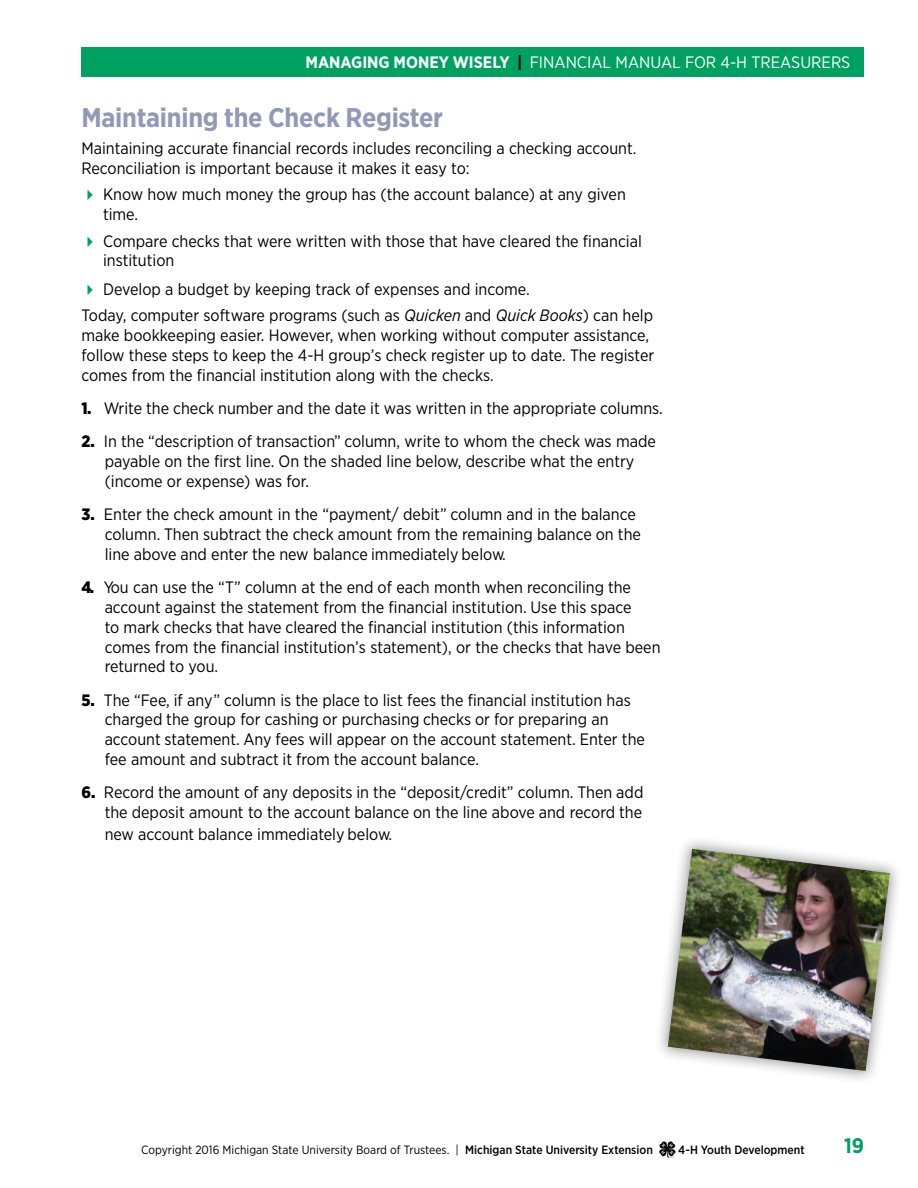
<style>
.page{position:relative;width:918px;height:1188px;background:#fff}
.page>*{position:absolute;margin:0;border:0;box-sizing:border-box;transform-origin:0 0}
.t1{font:700 27px "Gotham Narrow";letter-spacing:-.01em;color:#909ab7}
.t2{font:700 21px "Gotham Narrow";color:#00a160}
.Body{font:16.5px/19.8px "Gotham Narrow";color:#000}
.t3{font:16.5px "Gotham Narrow";color:#fff}
.t4{font:12px "Gotham Narrow";color:#000}
.t5{font:500 12px "Gotham Narrow";color:#000}
.s1{font-weight:700}
.s2{font-weight:700;color:#000}
.s3{font-style:italic}
.s4{font-weight:900}
.s5{font-weight:500}
</style>
<div class="page">
<img style="left:659px;top:1141px;width:16px;height:16px">
<div style="left:81px;top:47px;width:783px;height:30px;background:#00a160"></div>
<div style="left:654px;top:835px;width:250px;height:250px;background:#000;opacity:.4"></div>
<img style="left:668px;top:849px;width:222px;height:222px">
<p class="t3" style="left:305px;top:52px;width:546px"><span class="s1">MANAGING MONEY WISELY</span> <span class="s2">|</span> FINANCIAL MANUAL FOR 4-H TREASURERS</p>
<h3 class="t1" style="left:81px;top:101px;width:363px">Maintaining the Check Register</h3>
<p class="Body" style="left:81px;top:138px;width:557px">Maintaining accurate financial records includes reconciling a checking account.<br>Reconciliation is important because it makes it easy to:</p>
<p class="Body" style="left:103px;top:184px;width:524px">Know how much money the group has (the account balance) at any given time.</p>
<p class="Body" style="left:103px;top:231px;width:540px">Compare checks that were written with those that have cleared the financial institution</p>
<p class="Body" style="left:103px;top:279px;width:428px">Develop a budget by keeping track of expenses and income.</p>
<p class="Body" style="left:81px;top:305px;width:574px">Today, computer software programs (such as <span class="s3">Quicken</span> and <span class="s3">Quick Books</span>) can help make bookkeeping easier. However, when working without computer assistance, follow these steps to keep the 4-H group’s check register up to date. The register comes from the financial institution along with the checks.</p>
<p class="Body" style="left:81px;top:398px;width:583px"><span class="s4">1.</span> Write the check number and the date it was written in the appropriate columns.</p>
<p class="Body" style="left:105px;top:431px;width:553px;text-indent:-23px"><span class="s4">2.</span> In the “description of transaction” column, write to whom the check was made payable on the first line. On the shaded line below, describe what the entry (income or expense) was for.</p>
<p class="Body" style="left:105px;top:504px;width:538px;text-indent:-23px"><span class="s4">3.</span> Enter the check amount in the “payment/ debit” column and in the balance column. Then subtract the check amount from the remaining balance on the line above and enter the new balance immediately below.</p>
<p class="Body" style="left:105px;top:577px;width:557px;text-indent:-23px"><span class="s4">4.</span> You can use the “T” column at the end of each month when reconciling the account against the statement from the financial institution. Use this space<br>to mark checks that have cleared the financial institution (this information comes from the financial institution’s statement), or the checks that have been returned to you.</p>
<p class="Body" style="left:105px;top:690px;width:542px;text-indent:-23px"><span class="s4">5.</span> The “Fee, if any” column is the place to list fees the financial institution has charged the group for cashing or purchasing checks or for preparing an account statement. Any fees will appear on the account statement. Enter the fee amount and subtract it from the account balance.</p>
<p class="Body" style="left:81px;top:782px;width:563px;text-align:right"><span class="s4">6.</span> Record the amount of any deposits in the “deposit/credit” column. Then add the deposit amount to the account balance on the line above and record the</p>
<p class="Body" style="left:105px;top:824px;width:289px">new account balance immediately below.</p>
<p class="t4" style="left:141px;top:1143px;width:513px">Copyright 2016 Michigan State University Board of Trustees. | <span class="s5">Michigan State University Extension</span></p>
<p class="t5" style="left:678px;top:1143px;width:128px">4-H Youth Development</p>
<p class="t2" style="left:844px;top:1132px;width:22px">19</p>
</div>
